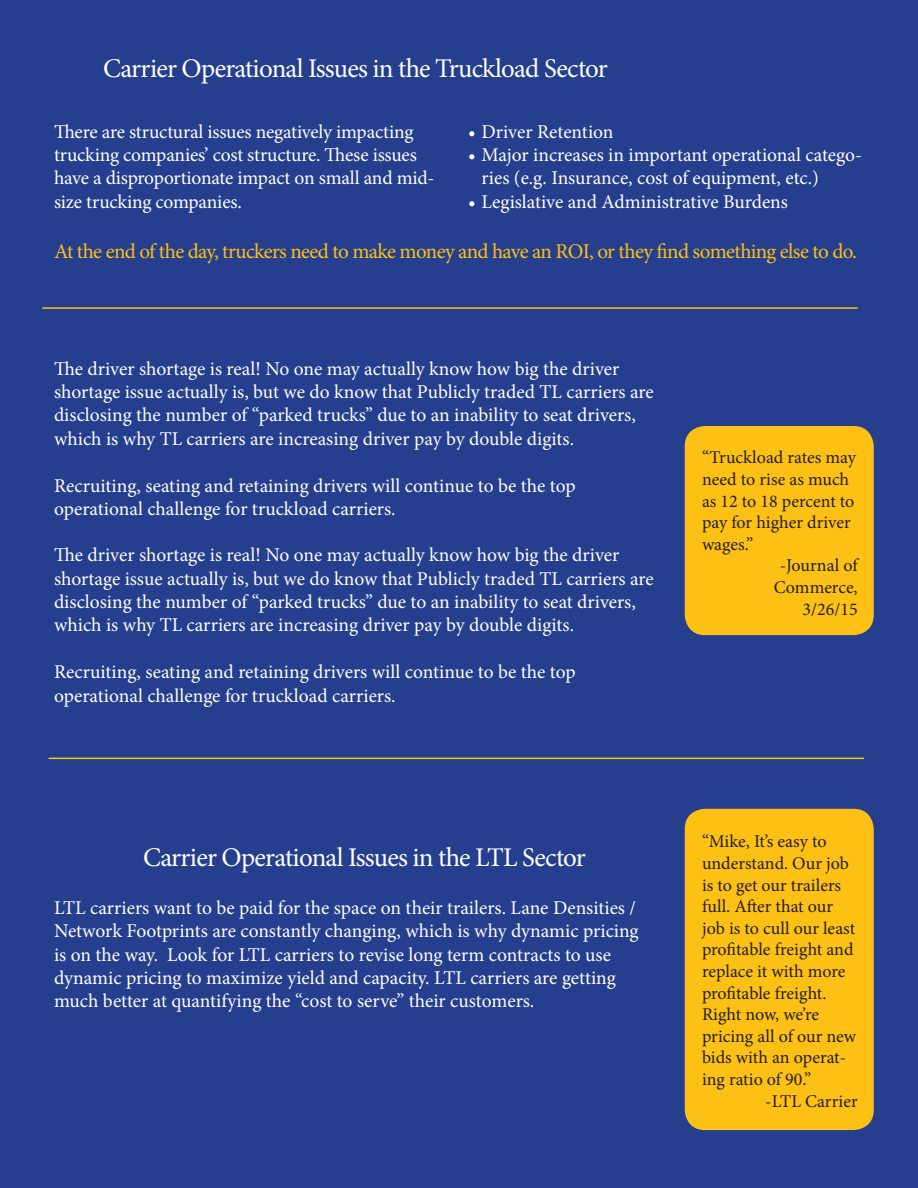
<style>
.page{position:relative;width:918px;height:1188px;background:#253f8e}
.page>*{position:absolute;margin:0;border:0;box-sizing:border-box;transform-origin:0 0}
.t1{font:27px "Minion Pro";letter-spacing:-.03em;color:#fff}
.t2{font:21px "Minion Pro";letter-spacing:-.035em;color:#fdc014}
.t3{font:19.5px/23.4px "Minion Pro";letter-spacing:-.005em;color:#fff}
.t4{font:18px/21.6px "Minion Pro";color:#231f20}
</style>
<div class="page">
<div style="left:685px;top:426px;width:189px;height:209px;background:#fdc014;border-radius:20px"></div>
<div style="left:685px;top:809px;width:189px;height:321px;background:#fdc014;border-radius:20px"></div>
<hr style="left:49px;top:758px;width:815px;height:1px;background:#fdc014">
<hr style="left:42px;top:307px;width:816px;height:2px;background:#fdc014">
<h1 class="t1" style="left:103px;top:50px;width:506px">Carrier Operational Issues in the Truckload Sector</h1>
<p class="t3" style="left:54px;top:120px;width:382px">There are structural issues negatively impacting trucking companies’ cost structure. These issues have a disproportionate impact on small and mid&shy;size trucking companies.</p>
<p class="t3" style="left:468px;top:120px;width:147px">• Driver Retention</p>
<p class="t3" style="left:481px;top:143px;width:382px;text-indent:-13px">• Major increases in important operational catego&shy;ries (e.g. Insurance, cost of equipment, etc.)</p>
<p class="t3" style="left:468px;top:190px;width:321px">• Legislative and Administrative Burdens</p>
<p class="t2" style="left:54px;top:237px;width:805px">At the end of the day, truckers need to make money and have an ROI, or they find something else to do.</p>
<p class="t3" style="left:54px;top:357px;width:601px">The driver shortage is real! No one may actually know how big the driver shortage issue actually is, but we do know that Publicly traded TL carriers are disclosing the number of “parked trucks” due to an inability to seat drivers, which is why TL carriers are increasing driver pay by double digits.</p>
<p class="t3" style="left:54px;top:474px;width:523px">Recruiting, seating and retaining drivers will continue to be the top operational challenge for truckload carriers.</p>
<p class="t3" style="left:54px;top:543px;width:601px">The driver shortage is real! No one may actually know how big the driver shortage issue actually is, but we do know that Publicly traded TL carriers are disclosing the number of “parked trucks” due to an inability to seat drivers, which is why TL carriers are increasing driver pay by double digits.</p>
<p class="t3" style="left:54px;top:660px;width:523px">Recruiting, seating and retaining drivers will continue to be the top operational challenge for truckload carriers.</p>
<p class="t4" style="left:702px;top:447px;width:156px">“Truckload rates may</p>
<p class="t4" style="left:702px;top:469px;width:149px">need to rise as much</p>
<p class="t4" style="left:702px;top:490px;width:154px">as 12 to 18 percent to</p>
<p class="t4" style="left:702px;top:512px;width:150px">pay for higher driver</p>
<p class="t4" style="left:702px;top:533px;width:53px">wages.”</p>
<p class="t4" style="left:780px;top:555px;width:79px">-Journal of</p>
<p class="t4" style="left:774px;top:577px;width:85px">Commerce,</p>
<p class="t4" style="left:803px;top:598px;width:57px">3/26/15</p>
<h1 class="t1" style="left:143px;top:839px;width:444px">Carrier Operational Issues in the LTL Sector</h1>
<p class="t3" style="left:54px;top:896px;width:586px">LTL carriers want to be paid for the space on their trailers. Lane Densities / Network Footprints are constantly changing, which is why dynamic pricing is on the way. Look for LTL carriers to revise long term contracts to use dynamic pricing to maximize yield and capacity. LTL carriers are getting much better at quantifying the “cost to serve” their customers.</p>
<p class="t4" style="left:702px;top:831px;width:156px">“Mike, It’s easy to understand. Our job is to get our trailers full. After that our job is to cull our least profitable freight and replace it with more profitable freight.<br>Right now, we’re pricing all of our new bids with an operat&shy;ing ratio of 90.”</p>
<p class="t4" style="left:765px;top:1090px;width:94px">-LTL Carrier</p>
</div>
